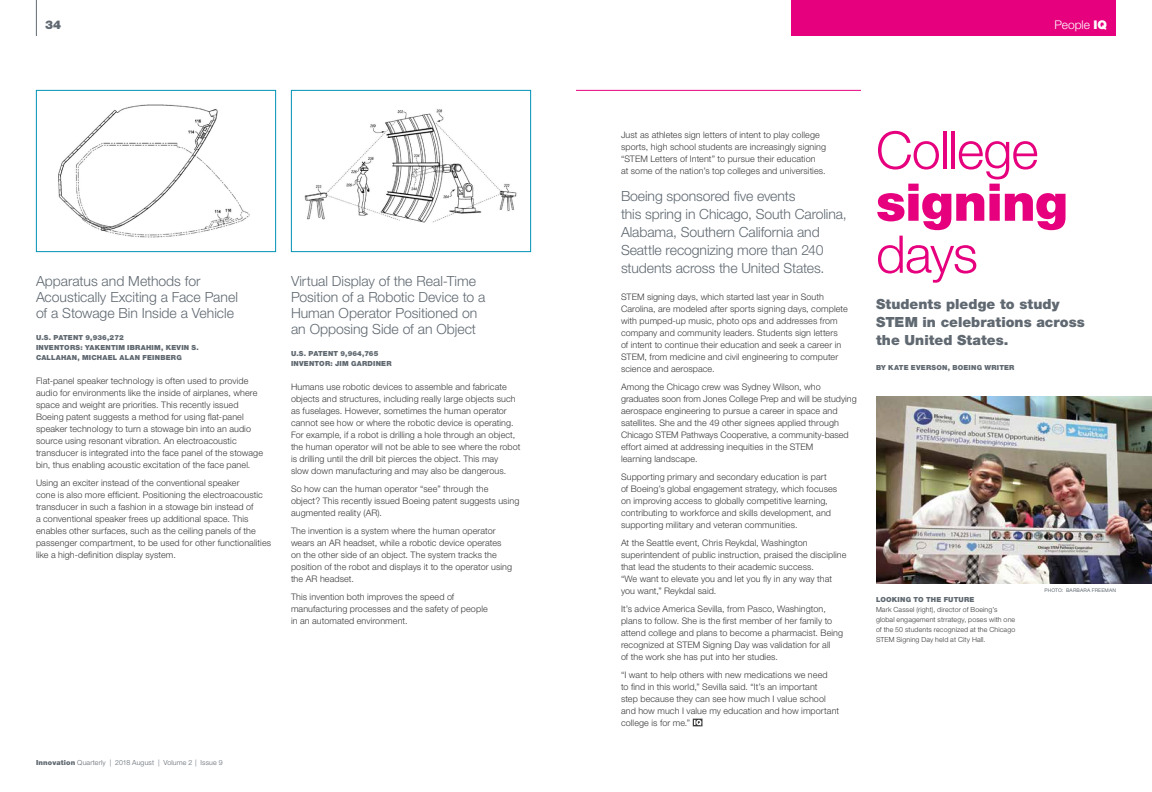
<style>
.page{position:relative;width:1152px;height:792px;background:#fff}
.page>*{position:absolute;margin:0;border:0;box-sizing:border-box;transform-origin:0 0}
.t1{font:300 52px "Helvetica Neue LT Std";letter-spacing:-.015em;color:#e6007e}
.t2{font:900 52px "Helvetica Neue LT Std";letter-spacing:-.01em;color:#e6007e}
.t3{font:300 14px/16px "Helvetica Neue LT Std";letter-spacing:-.005em;color:#606971}
.t4{font:900 14px/18px "Helvetica Neue LT Std";letter-spacing:.005em;color:#606971}
.t5{font:300 12px "Helvetica Neue LT Std";color:#fff}
.t6{font:900 12px "Helvetica Neue LT Std";color:#606971}
.t7{font:300 9px/12px "Helvetica Neue LT Std";letter-spacing:.01em;color:#393a39}
.t8{font:900 7px/10px "Helvetica Neue LT Std";letter-spacing:.03em;color:#606971}
.t9{font:300 7px/10px "Helvetica Neue LT Std";letter-spacing:.02em;color:#393a39}
.t10{font:300 7px "Helvetica Neue LT Std";letter-spacing:.02em;color:#606971}
.t11{font:5px "Helvetica Neue LT Std";letter-spacing:.02em;color:#606971}
.s1{font-weight:900}
</style>
<div class="page">
<hr style="left:36px;top:0;width:1px;height:36px;background:#606971">
<div style="left:791px;top:0;width:325px;height:36px;background:#e6007e"></div>
<img style="left:304px;top:109px;width:213px;height:114px">
<div style="left:291px;top:90px;width:240px;height:162px;border:1px solid #0091b5"></div>
<img style="left:58px;top:104px;width:192px;height:134px">
<div style="left:36px;top:90px;width:240px;height:162px;border:1px solid #0091b5"></div>
<hr style="left:576px;top:90px;width:285px;height:1px;background:#e6007e">
<svg style="left:693px;top:719px;width:9px;height:7px"></svg>
<img style="left:876px;top:396px;width:276px;height:187px">
<h3 class="t6" style="left:45px;top:17px;width:18px">34</h3>
<h2 class="t3" style="left:36px;top:273px;width:203px">Apparatus and Methods for<br>Acoustically Exciting a Face Panel of a Stowage Bin Inside a Vehicle</h2>
<p class="t8" style="left:36px;top:333px;width:164px">U.S. PATENT 9,936,272<br>INVENTORS: YAKENTIM IBRAHIM, KEVIN S.<br>CALLAHAN, MICHAEL ALAN FEINBERG</p>
<p class="t7" style="left:36px;top:375px;width:229px">Flat-panel speaker technology is often used to provide audio for environments like the inside of airplanes, where space and weight are priorities. This recently issued Boeing patent suggests a method for using flat-panel speaker technology to turn a stowage bin into an audio source using resonant vibration. An electroacoustic transducer is integrated into the face panel of the stowage bin, thus enabling acoustic excitation of the face panel.</p>
<p class="t7" style="left:36px;top:477px;width:237px">Using an exciter instead of the conventional speaker<br>cone is also more efficient. Positioning the electroacoustic transducer in such a fashion in a stowage bin instead of<br>a conventional speaker frees up additional space. This enables other surfaces, such as the ceiling panels of the passenger compartment, to be used for other functionalities like a high-definition display system.</p>
<h2 class="t3" style="left:291px;top:273px;width:196px">Virtual Display of the Real-Time<br>Position of a Robotic Device to a<br>Human Operator Positioned on an Opposing Side of an Object</h2>
<p class="t8" style="left:291px;top:349px;width:102px">U.S. PATENT 9,964,765<br>INVENTOR: JIM GARDINER</p>
<p class="t7" style="left:291px;top:381px;width:231px">Humans use robotic devices to assemble and fabricate objects and structures, including really large objects such as fuselages. However, sometimes the human operator cannot see how or where the robotic device is operating.<br>For example, if a robot is drilling a hole through an object, the human operator will not be able to see where the robot is drilling until the drill bit pierces the object. This may<br>slow down manufacturing and may also be dangerous.</p>
<p class="t7" style="left:291px;top:483px;width:230px">So how can the human operator “see” through the object? This recently issued Boeing patent suggests using augmented reality (AR).</p>
<p class="t7" style="left:291px;top:525px;width:223px">The invention is a system where the human operator wears an AR headset, while a robotic device operates on the other side of an object. The system tracks the position of the robot and displays it to the operator using the AR headset.</p>
<p class="t7" style="left:291px;top:591px;width:198px">This invention both improves the speed of manufacturing processes and the safety of people in an automated environment.</p>
<p class="t10" style="left:36px;top:758px;width:188px"><span class="s1">Innovation</span> Quarterly | 2018 August | Volume 2 | Issue 9</p>
<h3 class="t5" style="left:1054px;top:17px;width:54px">People <span class="s1">IQ</span></h3>
<p class="t7" style="left:621px;top:129px;width:207px">Just as athletes sign letters of intent to play college sports, high school students are increasingly signing “STEM Letters of Intent” to pursue their education<br>at some of the nation’s top colleges and universities.</p>
<h2 class="t3" style="left:621px;top:187px;width:227px;line-height:18px">Boeing sponsored five events<br>this spring in Chicago, South Carolina, Alabama, Southern California and Seattle recognizing more than 240 students across the United States.</h2>
<p class="t7" style="left:621px;top:291px;width:228px">STEM signing days, which started last year in South Carolina, are modeled after sports signing days, complete with pumped-up music, photo ops and addresses from company and community leaders. Students sign letters<br>of intent to continue their education and seek a career in STEM, from medicine and civil engineering to computer science and aerospace.</p>
<p class="t7" style="left:621px;top:381px;width:237px">Among the Chicago crew was Sydney Wilson, who graduates soon from Jones College Prep and will be studying aerospace engineering to pursue a career in space and satellites. She and the 49 other signees applied through Chicago STEM Pathways Cooperative, a community-based effort aimed at addressing inequities in the STEM<br>learning landscape.</p>
<p class="t7" style="left:621px;top:471px;width:218px">Supporting primary and secondary education is part<br>of Boeing’s global engagement strategy, which focuses on improving access to globally competitive learning, contributing to workforce and skills development, and supporting military and veteran communities.</p>
<p class="t7" style="left:621px;top:537px;width:227px">At the Seattle event, Chris Reykdal, Washington superintendent of public instruction, praised the discipline that lead the students to their academic success.<br>“We want to elevate you and let you fly in any way that you want,” Reykdal said.</p>
<p class="t7" style="left:621px;top:603px;width:224px">It’s advice America Sevilla, from Pasco, Washington, plans to follow. She is the first member of her family to attend college and plans to become a pharmacist. Being recognized at STEM Signing Day was validation for all<br>of the work she has put into her studies.</p>
<p class="t7" style="left:621px;top:669px;width:220px">“I want to help others with new medications we need<br>to find in this world,” Sevilla said. “It’s an important<br>step because they can see how much I value school and how much I value my education and how important college is for me.”</p>
<h1 class="t1" style="left:876px;top:118px;width:164px">College</h1>
<h1 class="t2" style="left:876px;top:171px;width:193px">signing</h1>
<h1 class="t1" style="left:876px;top:222px;width:103px">days</h1>
<h2 class="t4" style="left:876px;top:295px;width:210px">Students pledge to study<br>STEM in celebrations across the United States.</h2>
<p class="t8" style="left:876px;top:363px;width:140px">BY KATE EVERSON, BOEING WRITER</p>
<p class="t8" style="left:876px;top:595px;width:100px">LOOKING TO THE FUTURE</p>
<p class="t9" style="left:876px;top:605px;width:141px">Mark Cassel (right), director of Boeing’s global engagement strrategy, poses with one of the 50 students recognized at the Chicago STEM Signing Day held at City Hall.</p>
<p class="t11" style="left:1044px;top:588px;width:73px">PHOTO: BARBARA FREEMAN</p>
</div>
